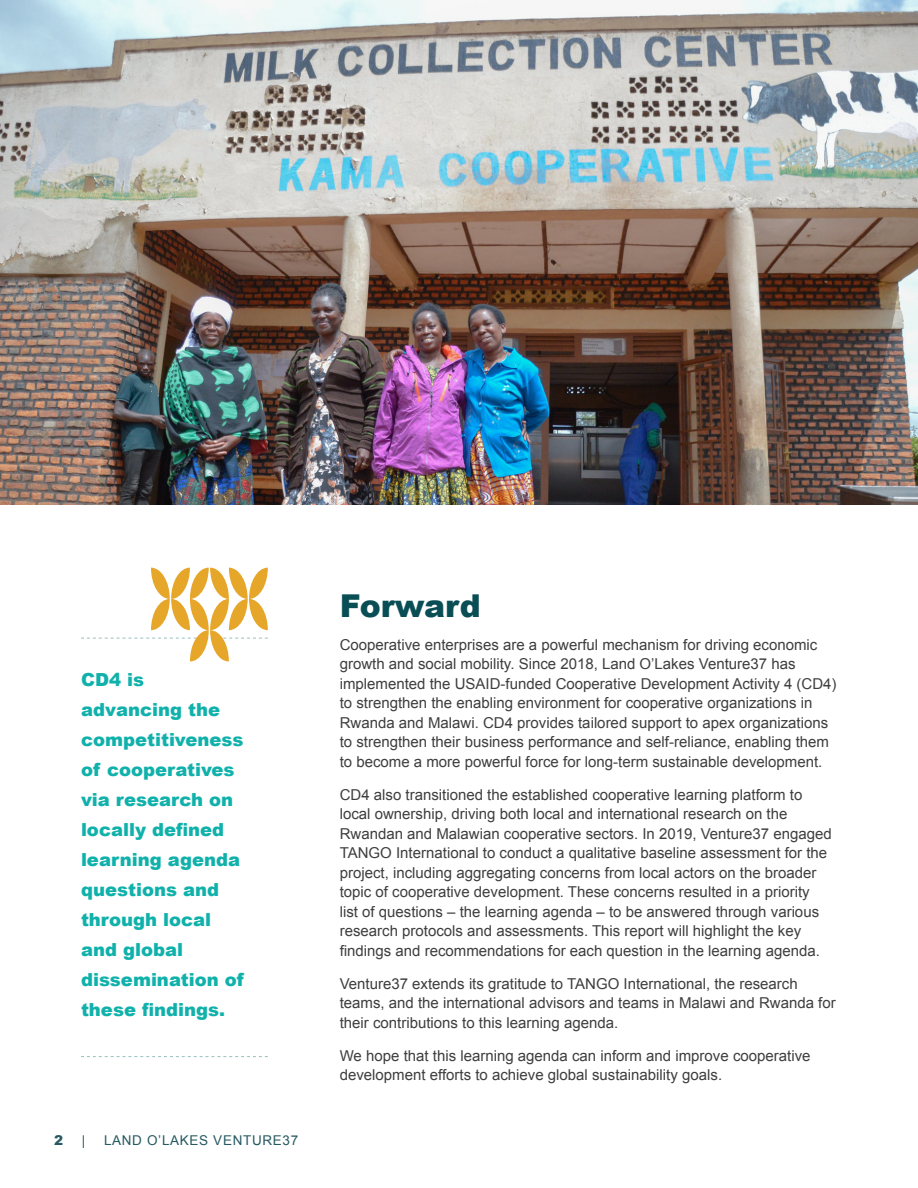
<style>
.page{position:relative;width:918px;height:1188px;background:#fff}
.page>*{position:absolute;margin:0;border:0;box-sizing:border-box;transform-origin:0 0}
.Heading{font:900 31.5px "Arial";color:#0a4e55}
.quote{font:900 18px/30px "Arial";color:#11b1ab}
.t1{font:15px/19.5px "Arial";color:#3e3e3f}
.t2{font:13.5px "Arial";letter-spacing:.05em;color:#265961}
.t3{font:900 13.5px "Arial";color:#265961}
</style>
<div class="page">
<img style="left:0;top:0;width:918px;height:504px">
<svg style="left:81px;top:1056px;width:187px;height:1px"></svg>
<svg style="left:81px;top:568px;width:187px;height:93px"></svg>
<p class="quote" style="left:81px;top:664px;width:164px">CD4 is advancing the competitiveness of cooperatives via research on locally defined learning agenda questions and through local and global dissemination of these findings.</p>
<p class="t3" style="left:54px;top:1130px;width:11px">2</p>
<p class="t2" style="left:82px;top:1131px;width:5px">|</p>
<p class="t2" style="left:104px;top:1131px;width:196px">LAND O’LAKES VENTURE37</p>
<p class="Heading" style="left:340px;top:582px;width:143px">Forward</p>
<p class="t1" style="left:340px;top:635px;width:498px">Cooperative enterprises are a powerful mechanism for driving economic growth and social mobility. Since 2018, Land O’Lakes Venture37 has implemented the USAID-funded Cooperative Development Activity 4 (CD4) to strengthen the enabling environment for cooperative organizations in Rwanda and Malawi. CD4 provides tailored support to apex organizations to strengthen their business performance and self-reliance, enabling them to become a more powerful force for long-term sustainable development.</p>
<p class="t1" style="left:340px;top:785px;width:493px">CD4 also transitioned the established cooperative learning platform to local ownership, driving both local and international research on the Rwandan and Malawian cooperative sectors. In 2019, Venture37 engaged TANGO International to conduct a qualitative baseline assessment for the project, including aggregating concerns from local actors on the broader topic of cooperative development. These concerns resulted in a priority list of questions – the learning agenda – to be answered through various research protocols and assessments. This report will highlight the key findings and recommendations for each question in the learning agenda.</p>
<p class="t1" style="left:340px;top:974px;width:498px">Venture37 extends its gratitude to TANGO International, the research teams, and the international advisors and teams in Malawi and Rwanda for their contributions to this learning agenda.</p>
<p class="t1" style="left:340px;top:1046px;width:472px">We hope that this learning agenda can inform and improve cooperative development efforts to achieve global sustainability goals.</p>
</div>
